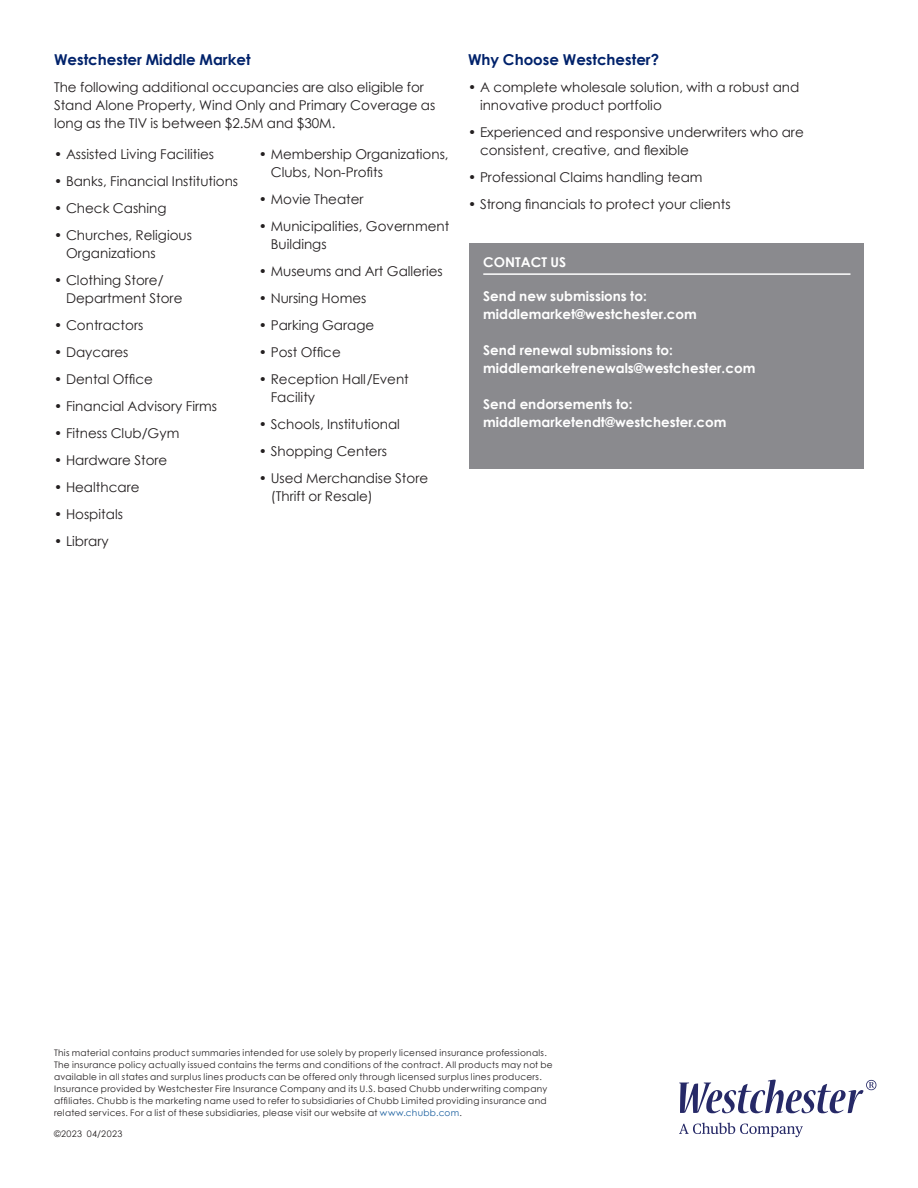
<style>
.page{position:relative;width:918px;height:1188px;background:#fff}
.page>*{position:absolute;margin:0;border:0;box-sizing:border-box;transform-origin:0 0}
.Body_Copy___White{font:700 15px "Century Gothic";color:#00226b}
.Body_Copy___White-2{font:13.5px/18px "Century Gothic";color:#231f20}
.Body_Copy___White-3{font:700 13.5px/18px "Century Gothic";color:#fff}
.Contact_Us{font:700 13.5px "Century Gothic";color:#fff}
.Title_B___Grey_Under{font:9px/12px "Century Gothic";letter-spacing:.03em;color:#231f20}
.s1{color:#175d9e}
</style>
<div class="page">
<div style="left:470px;top:244px;width:394px;height:225px;background:#8a8a8e"></div>
<hr style="left:483px;top:273px;width:368px;height:2px;background:#fff">
<svg style="left:679px;top:1123px;width:124px;height:14px"></svg>
<svg style="left:679px;top:1080px;width:197px;height:33px"></svg>
<p class="Body_Copy___White" style="left:54px;top:48px;width:198px">Westchester Middle Market</p>
<p class="Body_Copy___White-2" style="left:54px;top:78px;width:383px">The following additional occupancies are also eligible for<br>Stand Alone Property, Wind Only and Primary Coverage as long as the TIV is between $2.5M and $30M.</p>
<p class="Body_Copy___White-2" style="left:54px;top:145px;width:162px">• Assisted Living Facilities</p>
<p class="Body_Copy___White-2" style="left:54px;top:172px;width:186px">• Banks, Financial Institutions</p>
<p class="Body_Copy___White-2" style="left:54px;top:199px;width:114px">• Check Cashing</p>
<p class="Body_Copy___White-2" style="left:66px;top:226px;width:128px;text-indent:-12px">• Churches, Religious<br>Organizations</p>
<p class="Body_Copy___White-2" style="left:66px;top:271px;width:118px;text-indent:-12px">• Clothing Store/<br>Department Store</p>
<p class="Body_Copy___White-2" style="left:54px;top:316px;width:91px">• Contractors</p>
<p class="Body_Copy___White-2" style="left:54px;top:343px;width:76px">• Daycares</p>
<p class="Body_Copy___White-2" style="left:54px;top:370px;width:100px">• Dental Office</p>
<p class="Body_Copy___White-2" style="left:54px;top:397px;width:165px">• Financial Advisory Firms</p>
<p class="Body_Copy___White-2" style="left:54px;top:424px;width:127px">• Fitness Club/Gym</p>
<p class="Body_Copy___White-2" style="left:54px;top:451px;width:115px">• Hardware Store</p>
<p class="Body_Copy___White-2" style="left:54px;top:478px;width:87px">• Healthcare</p>
<p class="Body_Copy___White-2" style="left:54px;top:505px;width:70px">• Hospitals</p>
<p class="Body_Copy___White-2" style="left:54px;top:532px;width:56px">• Library</p>
<p class="Body_Copy___White-2" style="left:271px;top:145px;width:179px;text-indent:-12px">• Membership Organizations,<br>Clubs, Non-Profits</p>
<p class="Body_Copy___White-2" style="left:259px;top:190px;width:106px">• Movie Theater</p>
<p class="Body_Copy___White-2" style="left:271px;top:217px;width:180px;text-indent:-12px">• Municipalities, Government<br>Buildings</p>
<p class="Body_Copy___White-2" style="left:259px;top:262px;width:186px">• Museums and Art Galleries</p>
<p class="Body_Copy___White-2" style="left:259px;top:289px;width:109px">• Nursing Homes</p>
<p class="Body_Copy___White-2" style="left:259px;top:316px;width:117px">• Parking Garage</p>
<p class="Body_Copy___White-2" style="left:259px;top:343px;width:84px">• Post Office</p>
<p class="Body_Copy___White-2" style="left:271px;top:370px;width:140px;text-indent:-12px">• Reception Hall/Event<br>Facility</p>
<p class="Body_Copy___White-2" style="left:259px;top:415px;width:143px">• Schools, Institutional</p>
<p class="Body_Copy___White-2" style="left:259px;top:442px;width:130px">• Shopping Centers</p>
<p class="Body_Copy___White-2" style="left:271px;top:469px;width:159px;text-indent:-12px">• Used Merchandise Store (Thrift or Resale)</p>
<p class="Body_Copy___White" style="left:468px;top:48px;width:193px">Why Choose Westchester?</p>
<p class="Body_Copy___White-2" style="left:480px;top:78px;width:321px;text-indent:-12px">• A complete wholesale solution, with a robust and innovative product portfolio</p>
<p class="Body_Copy___White-2" style="left:480px;top:123px;width:325px;text-indent:-12px">• Experienced and responsive underwriters who are consistent, creative, and flexible</p>
<p class="Body_Copy___White-2" style="left:468px;top:168px;width:236px">• Professional Claims handling team</p>
<p class="Body_Copy___White-2" style="left:468px;top:195px;width:264px">• Strong financials to protect your clients</p>
<p class="Contact_Us" style="left:483px;top:251px;width:84px">CONTACT US</p>
<p class="Body_Copy___White-3" style="left:483px;top:287px;width:215px">Send new submissions to: middlemarket@westchester.com</p>
<p class="Body_Copy___White-3" style="left:483px;top:341px;width:274px">Send renewal submissions to: middlemarketrenewals@westchester.com</p>
<p class="Body_Copy___White-3" style="left:483px;top:395px;width:245px">Send endorsements to: middlemarketendt@westchester.com</p>
<p class="Title_B___Grey_Under" style="left:54px;top:1047px;width:500px">This material contains product summaries intended for use solely by properly licensed insurance professionals.<br>The insurance policy actually issued contains the terms and conditions of the contract. All products may not be available in all states and surplus lines products can be offered only through licensed surplus lines producers.<br>Insurance provided by Westchester Fire Insurance Company and its U.S. based Chubb underwriting company affiliates. Chubb is the marketing name used to refer to subsidiaries of Chubb Limited providing insurance and related services. For a list of these subsidiaries, please visit our website at <span class="s1">www.chubb.com</span>.</p>
<p class="Title_B___Grey_Under" style="left:54px;top:1128px;width:70px">©2023 04/2023</p>
</div>
